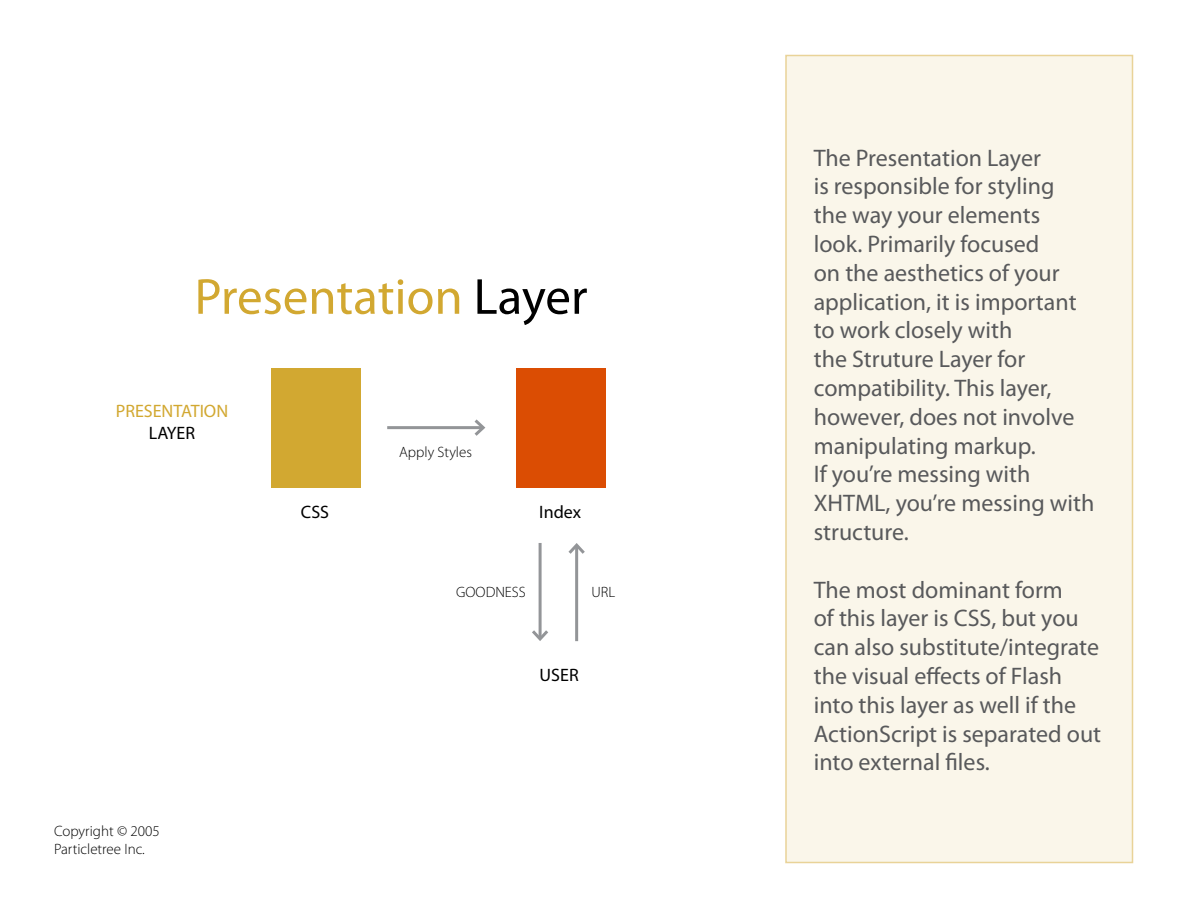
<style>
.page{position:relative;width:1188px;height:918px;background:#fff}
.page>*{position:absolute;margin:0;border:0;box-sizing:border-box;transform-origin:0 0}
.t1{font:51px "Myriad Pro";color:#d2a831}
.t2{font:24px/28.8px "Myriad Pro";color:#58595b}
.t3{font:18px "Myriad Pro";color:#000}
.t4{font:18px "Myriad Pro";color:#d2a831}
.t5{font:300 15px/18px "Myriad Pro";color:#000}
.s1{color:#000}
</style>
<div class="page">
<div style="left:786px;top:56px;width:346px;height:806px;background:#faf6ea"></div>
<div style="left:785px;top:55px;width:348px;height:808px;border:2px solid #e9d398"></div>
<div style="left:271px;top:368px;width:90px;height:120px;background:#d2a831"></div>
<div style="left:517px;top:368px;width:89px;height:120px;background:#db4d03"></div>
<hr style="left:539px;top:543px;width:3px;height:96px;background:#939598">
<svg style="left:532px;top:627px;width:16px;height:14px"></svg>
<hr style="left:575px;top:545px;width:3px;height:96px;background:#939598">
<svg style="left:568px;top:543px;width:17px;height:14px"></svg>
<hr style="left:387px;top:426px;width:96px;height:3px;background:#939598">
<svg style="left:471px;top:419px;width:15px;height:17px"></svg>
<h1 class="t1" style="left:195px;top:265px;width:395px">Presentation <span class="s1">Layer</span></h1>
<p class="t4" style="left:116px;top:400px;width:114px">PRESENTATION</p>
<p class="t3" style="left:149px;top:422px;width:48px">LAYER</p>
<p class="t5" style="left:54px;top:822px;width:107px">Copyright © 2005<br>Particletree Inc.</p>
<p class="t5" style="left:399px;top:443px;width:74px">Apply Styles</p>
<p class="t3" style="left:301px;top:501px;width:30px">CSS</p>
<p class="t3" style="left:539px;top:501px;width:43px">Index</p>
<p class="t5" style="left:456px;top:583px;width:71px">GOODNESS</p>
<p class="t5" style="left:592px;top:583px;width:25px">URL</p>
<p class="t3" style="left:540px;top:664px;width:41px">USER</p>
<p class="t2" style="left:814px;top:143px;width:282px">The Presentation Layer<br>is responsible for styling<br>the way your elements look. Primarily focused<br>on the aesthetics of your application, it is important to work closely with<br>the Struture Layer for compatibility. This layer, however, does not involve manipulating markup.<br>If you’re messing with<br>XHTML, you’re messing with structure.</p>
<p class="t2" style="left:814px;top:575px;width:289px">The most dominant form<br>of this layer is CSS, but you can also substitute/integrate the visual effects of Flash into this layer as well if the<br>ActionScript is separated out into external files.</p>
</div>
